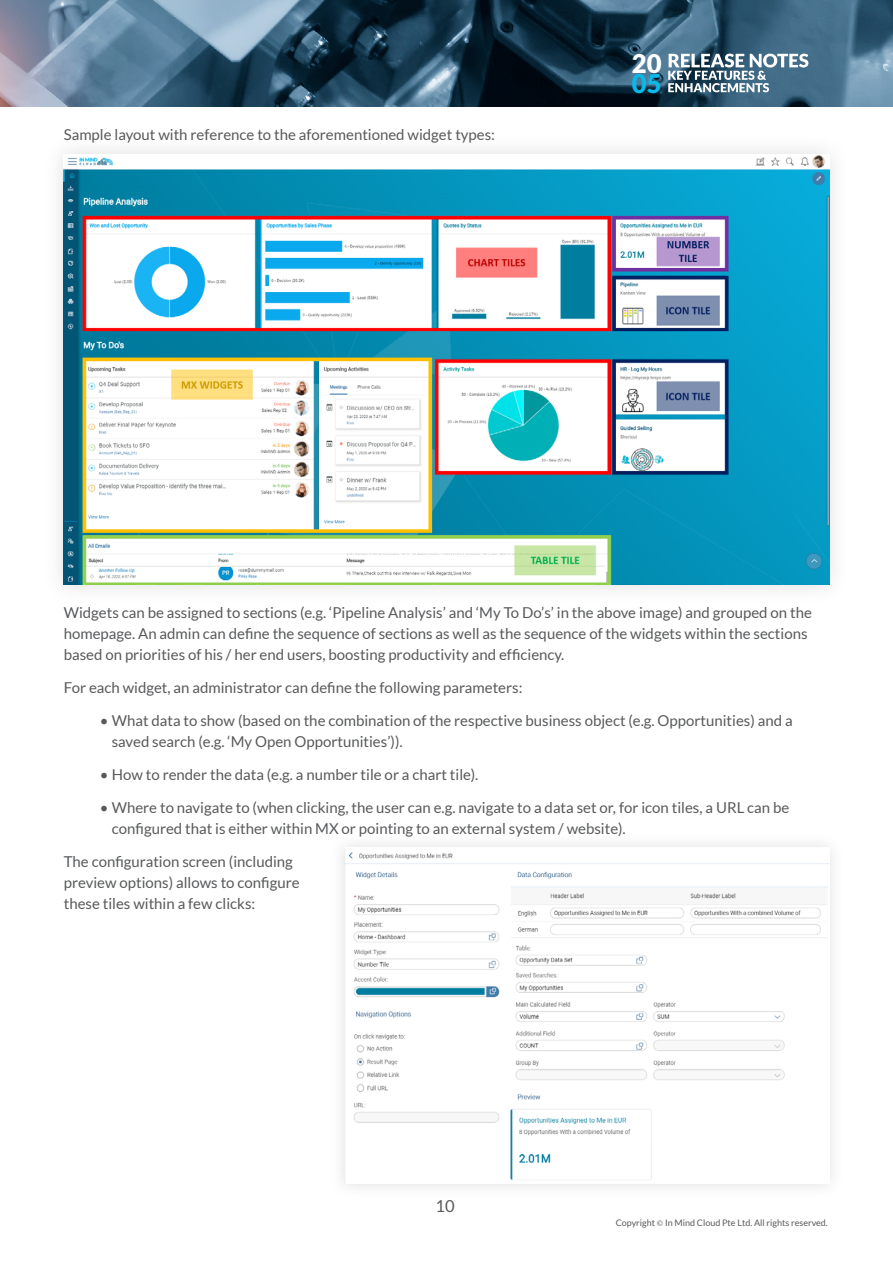
<style>
.page{position:relative;width:893px;height:1263px;background:#fff}
.page>*{position:absolute;margin:0;border:0;box-sizing:border-box;transform-origin:0 0}
.t1{font:900 25.65px "Lato";color:#fff}
.t2{font:900 25.65px "Lato";color:#0abaec}
.t3{font:16.5px "Lato";color:#58595b}
.t4{font:15px/21px "Lato";color:#58595b}
.t5{font:9px "Lato";color:#58595b}
.s1{font-family:"Minion Pro"}
</style>
<div class="page">
<img style="left:0;top:0;width:893px;height:106px">
<svg style="left:668px;top:54px;width:140px;height:38px"></svg>
<div style="left:44px;top:135px;width:805px;height:469px;background:#fafafa"></div>
<img style="left:64px;top:155px;width:765px;height:430px">
<div style="left:330px;top:832px;width:514px;height:366px;background:#fafafa"></div>
<img style="left:344px;top:850px;width:485px;height:334px">
<p class="t4" style="left:64px;top:124px;width:433px">Sample layout with reference to the aforementioned widget types:</p>
<h1 class="t1" style="left:632px;top:48px;width:31px">20</h1>
<h1 class="t2" style="left:632px;top:69px;width:31px">05</h1>
<p class="t4" style="left:64px;top:602px;width:750px">Widgets can be assigned to sections (e.g. ‘Pipeline Analysis’ and ‘My To Do’s’ in the above image) and grouped on the homepage. An admin can define the sequence of sections as well as the sequence of the widgets within the sections based on priorities of his / her end users, boosting productivity and efficiency.</p>
<p class="t4" style="left:64px;top:677px;width:460px">For each widget, an administrator can define the following parameters:</p>
<p class="t4" style="left:112px;top:710px;width:682px;text-indent:-12px">• What data to show (based on the combination of the respective business object (e.g. Opportunities) and a saved search (e.g. ‘My Open Opportunities’)).</p>
<p class="t4" style="left:100px;top:764px;width:380px">• How to render the data (e.g. a number tile or a chart tile).</p>
<p class="t4" style="left:112px;top:797px;width:679px;text-indent:-12px">• Where to navigate to (when clicking, the user can e.g. navigate to a data set or, for icon tiles, a URL can be configured that is either within MX or pointing to an external system / website).</p>
<p class="t4" style="left:64px;top:851px;width:237px">The configuration screen (including preview options) allows to configure these tiles within a few clicks:</p>
<p class="t3" style="left:435px;top:1197px;width:21px">10</p>
<p class="t5" style="left:616px;top:1218px;width:214px">Copyright <span class="s1">©</span> In Mind Cloud Pte Ltd. All rights reserved.</p>
</div>
